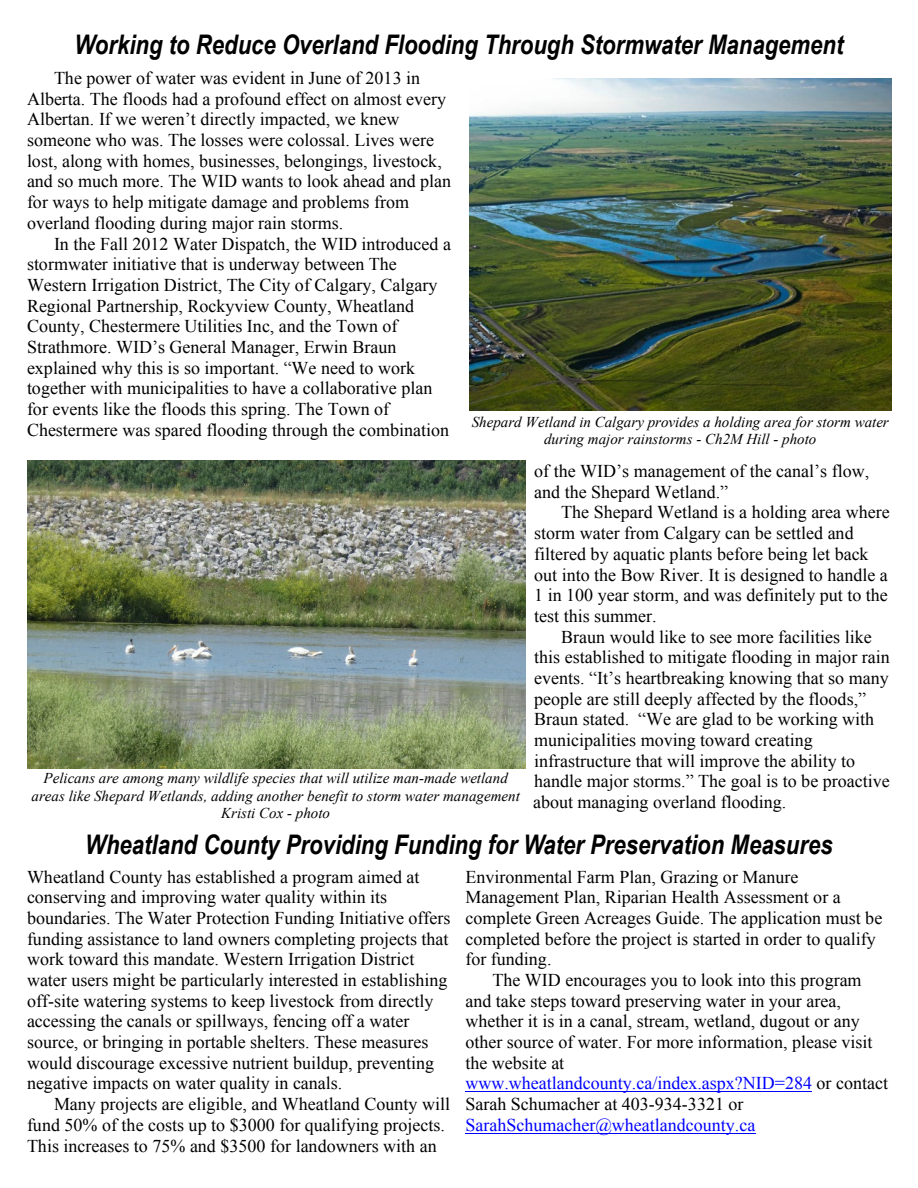
<style>
.page{position:relative;width:918px;height:1188px;background:#fff}
.page>*{position:absolute;margin:0;border:0;box-sizing:border-box;transform-origin:0 0}
.t1{font:italic 700 27px "Arial Narrow";color:#000}
.t2{font:18px/20.7px "Times New Roman";color:#000}
.t3{font:18px "Times New Roman";color:#00f}
.t4{font:italic 15px/17.2px "Times New Roman";color:#000;text-align:center}
.s1{color:#00f}
</style>
<div class="page">
<img style="left:470px;top:79px;width:421px;height:332px">
<img style="left:27px;top:461px;width:499px;height:307px">
<hr style="left:465px;top:1091px;width:347px;height:1px;background:#00f">
<hr style="left:465px;top:1133px;width:290px;height:1px;background:#00f">
<h1 class="t1" style="left:75px;top:34px;width:770px">Working to Reduce Overland Flooding Through Stormwater Management</h1>
<p class="t2" style="left:27px;top:69px;width:426px;text-indent:27px">The power of water was evident in June of 2013 in Alberta. The floods had a profound effect on almost every Albertan. If we weren’t directly impacted, we knew someone who was. The losses were colossal. Lives were lost, along with homes, businesses, belongings, livestock, and so much more. The WID wants to look ahead and plan for ways to help mitigate damage and problems from overland flooding during major rain storms.</p>
<p class="t2" style="left:27px;top:235px;width:426px;text-indent:27px">In the Fall 2012 Water Dispatch, the WID introduced a stormwater initiative that is underway between The Western Irrigation District, The City of Calgary, Calgary Regional Partnership, Rockyview County, Wheatland County, Chestermere Utilities Inc, and the Town of Strathmore. WID’s General Manager, Erwin Braun explained why this is so important. “We need to work together with municipalities to have a collaborative plan for events like the floods this spring. The Town of Chestermere was spared flooding through the combination</p>
<p class="t4" style="left:472px;top:415px;width:419px">Shepard Wetland in Calgary provides a holding area for storm water during major rainstorms - Ch2M Hill - photo</p>
<p class="t4" style="left:32px;top:771px;width:490px">Pelicans are among many wildlife species that will utilize man-made wetland areas like Shepard Wetlands, adding another benefit to storm water management<br>Kristi Cox - photo</p>
<p class="t2" style="left:534px;top:462px;width:337px">of the WID’s management of the canal’s flow, and the Shepard Wetland.”</p>
<p class="t2" style="left:534px;top:504px;width:357px;text-indent:27px">The Shepard Wetland is a holding area where storm water from Calgary can be settled and filtered by aquatic plants before being let back out into the Bow River. It is designed to handle a 1 in 100 year storm, and was definitely put to the test this summer.</p>
<p class="t2" style="left:533px;top:628px;width:358px;text-indent:28px">Braun would like to see more facilities like this established to mitigate flooding in major rain events. “It’s heartbreaking knowing that so many people are still deeply affected by the floods,” Braun stated. “We are glad to be working with municipalities moving toward creating infrastructure that will improve the ability to handle major storms.” The goal is to be proactive about managing overland flooding.</p>
<h1 class="t1" style="left:85px;top:835px;width:749px">Wheatland County Providing Funding for Water Preservation Measures</h1>
<p class="t2" style="left:27px;top:868px;width:425px">Wheatland County has established a program aimed at conserving and improving water quality within its boundaries. The Water Protection Funding Initiative offers funding assistance to land owners completing projects that work toward this mandate. Western Irrigation District water users might be particularly interested in establishing off-site watering systems to keep livestock from directly accessing the canals or spillways, fencing off a water source, or bringing in portable shelters. These measures would discourage excessive nutrient buildup, preventing negative impacts on water quality in canals.</p>
<p class="t2" style="left:27px;top:1096px;width:425px;text-indent:27px">Many projects are eligible, and Wheatland County will fund 50% of the costs up to $3000 for qualifying projects.<br>This increases to 75% and $3500 for landowners with an</p>
<p class="t2" style="left:465px;top:868px;width:418px">Environmental Farm Plan, Grazing or Manure Management Plan, Riparian Health Assessment or a complete Green Acreages Guide. The application must be completed before the project is started in order to qualify for funding.</p>
<p class="t2" style="left:465px;top:971px;width:424px;text-indent:27px">The WID encourages you to look into this program and take steps toward preserving water in your area, whether it is in a canal, stream, wetland, dugout or any other source of water. For more information, please visit the website at <span class="s1">www.wheatlandcounty.ca/index.aspx?NID=284</span> or contact Sarah Schumacher at 403-934-3321 or</p>
<p class="t3" style="left:465px;top:1118px;width:292px">SarahSchumacher@wheatlandcounty.ca</p>
</div>
